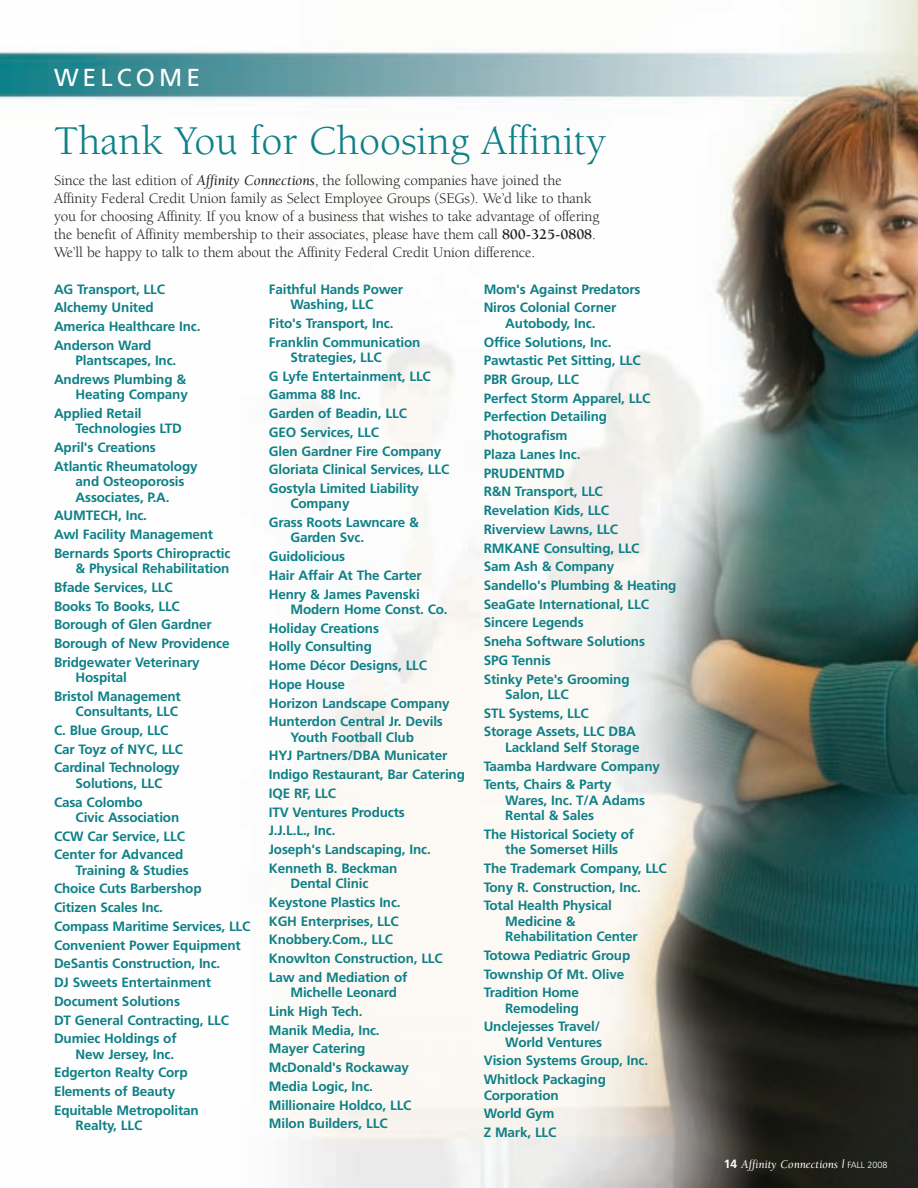
<style>
.page{position:relative;width:918px;height:1188px;background:#fff}
.page>*{position:absolute;margin:0;border:0;box-sizing:border-box;transform-origin:0 0}
.t1{font:42px "Berkeley";color:#0e8087}
.t2{font:24.6px "Frutiger";letter-spacing:.165em;color:#fff}
.t3{font:15px/18px "Berkeley";letter-spacing:-.01em;color:#231f20}
.t4{font:700 13.5px/18.8px "Frutiger";letter-spacing:-.01em;color:#0e8087}
.t5{font:italic 12px "Berkeley";letter-spacing:-.015em;color:#fff}
.s1{font-style:italic}
.s2{font-weight:700}
.s3{font-family:"Frutiger";font-weight:700;font-style:normal}
.s4{font-family:"Frutiger";font-weight:300;font-style:normal;font-size:9px}
</style>
<div class="page">
<img style="left:0;top:0;width:918px;height:1188px">
<h2 class="t2" style="left:54px;top:67px;width:148px">WELCOME</h2>
<h1 class="t1" style="left:54px;top:124px;width:553px">Thank You for Choosing Affinity</h1>
<p class="t3" style="left:54px;top:172px;width:547px">Since the last edition of <span class="s1">Affinity Connections</span>, the following companies have joined the Affinity Federal Credit Union family as Select Employee Groups (SEGs). We’d like to thank you for choosing Affinity. If you know of a business that wishes to take advantage of offering the benefit of Affinity membership to their associates, please have them call <span class="s2">800-325-0808</span>.<br>We’ll be happy to talk to them about the Affinity Federal Credit Union difference.</p>
<p class="t4" style="left:54px;top:281px;width:148px">AG Transport, LLC<br>Alchemy United<br>America Healthcare Inc.<br>Anderson Ward</p>
<p class="t4" style="left:54px;top:352px;width:134px;text-indent:22px">Plantscapes, Inc.<br>Andrews Plumbing &amp;</p>
<p class="t4" style="left:54px;top:386px;width:135px;text-indent:22px">Heating Company<br>Applied Retail</p>
<p class="t4" style="left:54px;top:420px;width:145px;text-indent:22px">Technologies LTD<br>April's Creations<br>Atlantic Rheumatology</p>
<p class="t4" style="left:76px;top:475px;width:110px;line-height:15.5px">and Osteoporosis<br>Associates, P.A.</p>
<p class="t4" style="left:54px;top:507px;width:178px">AUMTECH, Inc.<br>Awl Facility Management<br>Bernards Sports Chiropractic</p>
<p class="t4" style="left:54px;top:560px;width:177px;text-indent:22px">&amp; Physical Rehabilitation<br>Bfade Services, LLC<br>Books To Books, LLC<br>Borough of Glen Gardner<br>Borough of New Providence<br>Bridgewater Veterinary</p>
<p class="t4" style="left:54px;top:669px;width:128px;text-indent:22px">Hospital<br>Bristol Management</p>
<p class="t4" style="left:54px;top:703px;width:131px;text-indent:22px">Consultants, LLC<br>C. Blue Group, LLC<br>Car Toyz of NYC, LLC<br>Cardinal Technology</p>
<p class="t4" style="left:54px;top:775px;width:110px;text-indent:22px">Solutions, LLC<br>Casa Colombo</p>
<p class="t4" style="left:54px;top:809px;width:133px;text-indent:22px">Civic Association<br>CCW Car Service, LLC<br>Center for Advanced</p>
<p class="t4" style="left:54px;top:862px;width:198px;text-indent:22px">Training &amp; Studies<br>Choice Cuts Barbershop<br>Citizen Scales Inc.<br>Compass Maritime Services, LLC<br>Convenient Power Equipment<br>DeSantis Construction, Inc.<br>DJ Sweets Entertainment<br>Document Solutions<br>DT General Contracting, LLC<br>Dumiec Holdings of</p>
<p class="t4" style="left:54px;top:1046px;width:146px;text-indent:22px">New Jersey, Inc.<br>Edgerton Realty Corp<br>Elements of Beauty<br>Equitable Metropolitan</p>
<p class="t4" style="left:76px;top:1117px;width:68px">Realty, LLC</p>
<p class="t4" style="left:290px;top:282px;width:114px;line-height:15.5px;text-indent:-22px">Faithful Hands Power<br>Washing, LLC</p>
<p class="t4" style="left:269px;top:315px;width:153px">Fito's Transport, Inc.<br>Franklin Communication</p>
<p class="t4" style="left:269px;top:349px;width:182px;text-indent:22px">Strategies, LLC<br>G Lyfe Entertainment, LLC<br>Gamma 88 Inc.<br>Garden of Beadin, LLC<br>GEO Services, LLC<br>Glen Gardner Fire Company<br>Gloriata Clinical Services, LLC<br>Gostyla Limited Liability</p>
<p class="t4" style="left:269px;top:495px;width:151px;text-indent:22px">Company<br>Grass Roots Lawncare &amp;</p>
<p class="t4" style="left:269px;top:529px;width:154px;text-indent:22px">Garden Svc.<br>Guidolicious<br>Hair Affair At The Carter<br>Henry &amp; James Pavenski</p>
<p class="t4" style="left:269px;top:601px;width:182px;text-indent:22px">Modern Home Const. Co.<br>Holiday Creations<br>Holly Consulting<br>Home Décor Designs, LLC<br>Hope House<br>Horizon Landscape Company<br>Hunterdon Central Jr. Devils</p>
<p class="t4" style="left:269px;top:729px;width:198px;text-indent:22px">Youth Football Club<br>HYJ Partners/DBA Municater<br>Indigo Restaurant, Bar Catering<br>IQE RF, LLC<br>ITV Ventures Products<br>J.J.L.L., Inc.<br>Joseph's Landscaping, Inc.<br>Kenneth B. Beckman</p>
<p class="t4" style="left:269px;top:875px;width:175px;text-indent:22px">Dental Clinic<br>Keystone Plastics Inc.<br>KGH Enterprises, LLC<br>Knobbery.Com., LLC<br>Knowlton Construction, LLC<br>Law and Mediation of</p>
<p class="t4" style="left:269px;top:984px;width:144px;text-indent:22px">Michelle Leonard<br>Link High Tech.<br>Manik Media, Inc.<br>Mayer Catering<br>McDonald's Rockaway<br>Media Logic, Inc.<br>Millionaire Holdco, LLC<br>Milon Builders, LLC</p>
<p class="t4" style="left:484px;top:281px;width:158px">Mom's Against Predators<br>Niros Colonial Corner</p>
<p class="t4" style="left:484px;top:315px;width:194px;text-indent:22px">Autobody, Inc.<br>Office Solutions, Inc.<br>Pawtastic Pet Sitting, LLC<br>PBR Group, LLC<br>Perfect Storm Apparel, LLC<br>Perfection Detailing<br>Photografism<br>Plaza Lanes Inc.<br>PRUDENTMD<br>R&amp;N Transport, LLC<br>Revelation Kids, LLC<br>Riverview Lawns, LLC<br>RMKANE Consulting, LLC<br>Sam Ash &amp; Company<br>Sandello's Plumbing &amp; Heating<br>SeaGate International, LLC<br>Sincere Legends<br>Sneha Software Solutions<br>SPG Tennis<br>Stinky Pete's Grooming</p>
<p class="t4" style="left:484px;top:686px;width:154px;text-indent:22px">Salon, LLC<br>STL Systems, LLC<br>Storage Assets, LLC DBA</p>
<p class="t4" style="left:484px;top:739px;width:178px;text-indent:22px">Lackland Self Storage<br>Taamba Hardware Company<br>Tents, Chairs &amp; Party</p>
<p class="t4" style="left:505px;top:793px;width:141px;line-height:15.5px">Wares, Inc. T/A Adams<br>Rental &amp; Sales</p>
<p class="t4" style="left:484px;top:827px;width:152px;line-height:15.5px;text-align:center">The Historical Society of the Somerset Hills</p>
<p class="t4" style="left:484px;top:860px;width:185px">The Trademark Company, LLC<br>Tony R. Construction, Inc.<br>Total Health Physical</p>
<p class="t4" style="left:505px;top:914px;width:134px;line-height:15.5px">Medicine &amp;<br>Rehabilitation Center</p>
<p class="t4" style="left:484px;top:947px;width:148px">Totowa Pediatric Group<br>Township Of Mt. Olive<br>Tradition Home</p>
<p class="t4" style="left:484px;top:1000px;width:118px;text-align:center">Remodeling<br>Unclejesses Travel/</p>
<p class="t4" style="left:484px;top:1034px;width:166px;text-indent:22px">World Ventures<br>Vision Systems Group, Inc.<br>Whitlock Packaging</p>
<p class="t4" style="left:484px;top:1087px;width:77px">Corporation<br>World Gym<br>Z Mark, LLC</p>
<p class="t5" style="left:724px;top:1159px;width:165px"><span class="s3">14</span> Affinity Connections | <span class="s4">FALL 2008</span></p>
</div>
